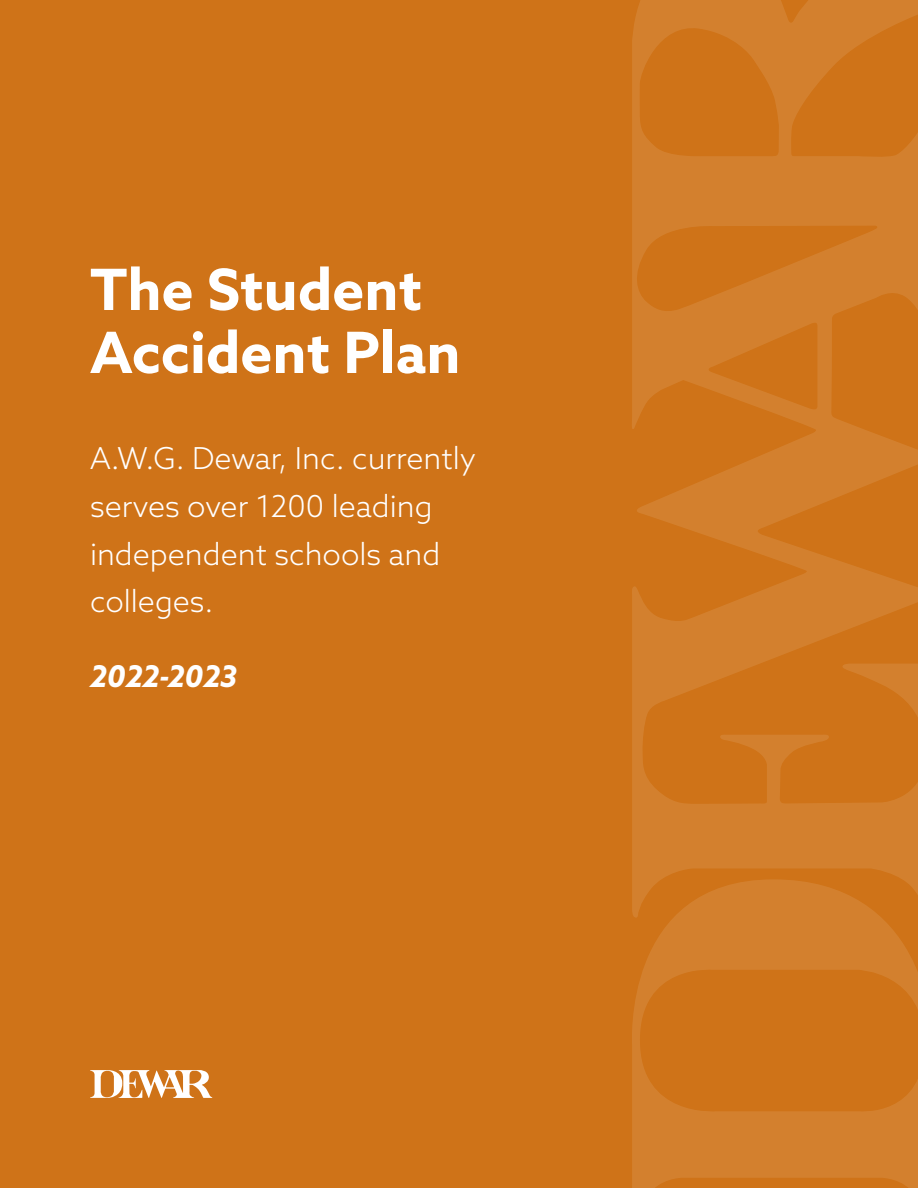
<style>
.page{position:relative;width:918px;height:1188px;background:#cf7318}
.page>*{position:absolute;margin:0;border:0;box-sizing:border-box;transform-origin:0 0}
.Headline{font:700 57px/63px "Azo Sans";color:#fff}
.Paragraph_Style_1{font:300 30.3px/47.8px "Azo Sans";color:#fff}
.Headline-2{font:italic 700 30px "Azo Sans";color:#fff}
</style>
<div class="page">
<svg style="left:632px;top:921px;width:286px;height:267px"></svg>
<svg style="left:632px;top:0;width:286px;height:921px;fill:#d27c28"></svg>
<svg style="left:90px;top:1070px;width:122px;height:28px"></svg>
<p class="Headline" style="left:90px;top:257px;width:372px">The Student<br>Accident Plan</p>
<p class="Paragraph_Style_1" style="left:90px;top:434px;width:388px">A.W.G. Dewar, Inc. currently serves over 1200 leading independent schools and colleges.</p>
<p class="Headline-2" style="left:90px;top:656px;width:148px">2022-2023</p>
</div>
